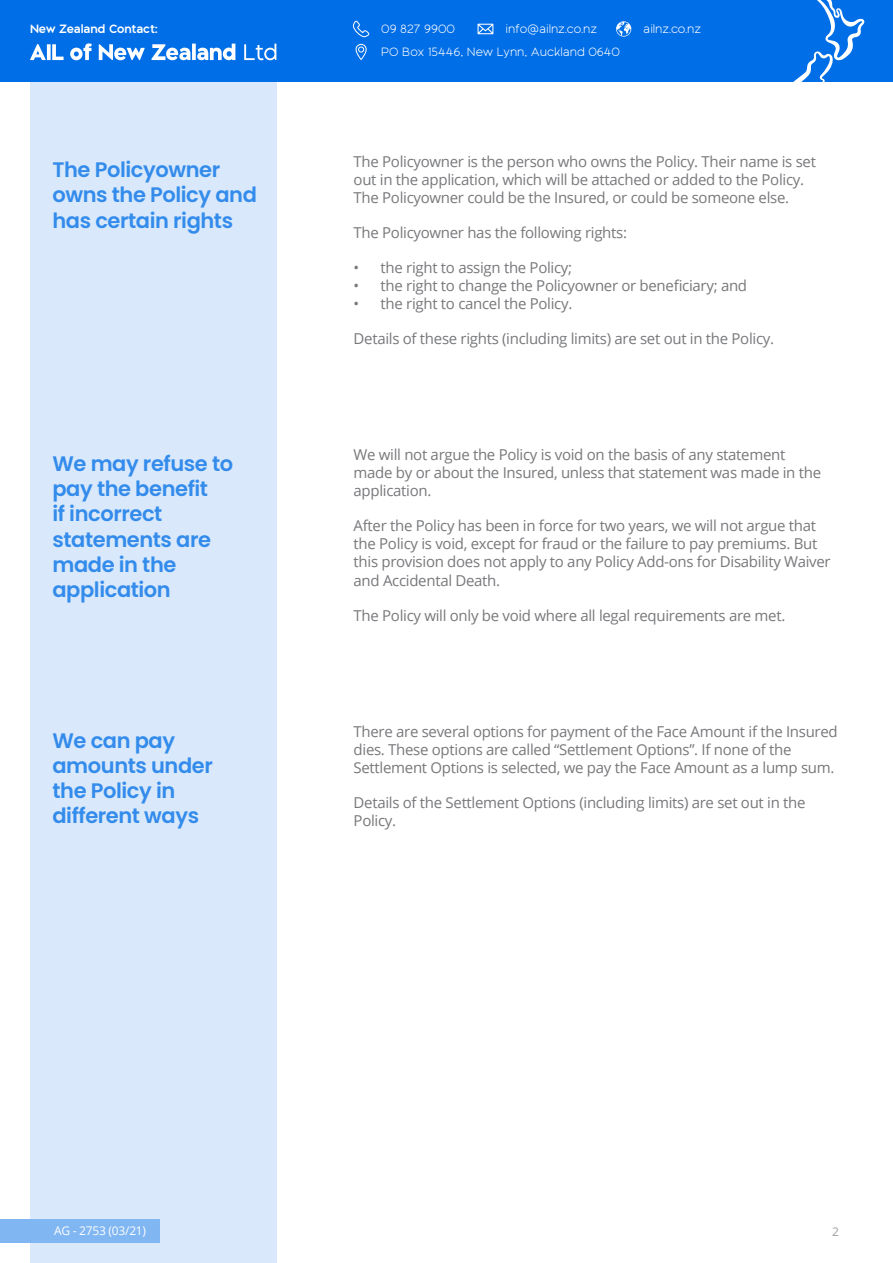
<style>
.page{position:relative;width:893px;height:1263px;background:#fff}
.page>*{position:absolute;margin:0;border:0;box-sizing:border-box;transform-origin:0 0}
.t1{font:600 21px/25.2px "Poppins";letter-spacing:-.02em;color:#338beb}
.t2{font:15px/18px "Open Sans";letter-spacing:-.02em;color:#77787b}
.t3{font:300 12.3px "Black Sans";letter-spacing:-.01em;color:#fff}
.t4{font:600 12.3px "Black Sans";letter-spacing:-.01em;color:#fff}
.t5{font:12px "Open Sans";letter-spacing:-.02em;color:#fff}
.t6{font:12px "Open Sans";color:#9d9fa2}
</style>
<div class="page">
<div style="left:30px;top:81px;width:246px;height:1182px;background:#d9e9fb"></div>
<div style="left:0;top:0;width:893px;height:81px;background:#006ee6"></div>
<svg style="left:777px;top:0;width:88px;height:82px"></svg>
<svg style="left:353px;top:20px;width:16px;height:18px"></svg>
<svg style="left:478px;top:24px;width:15px;height:10px"></svg>
<svg style="left:616px;top:21px;width:15px;height:16px"></svg>
<svg style="left:356px;top:44px;width:11px;height:16px"></svg>
<svg style="left:30px;top:44px;width:16px;height:16px"></svg>
<svg style="left:47px;top:44px;width:4px;height:16px"></svg>
<svg style="left:52px;top:44px;width:12px;height:16px"></svg>
<svg style="left:70px;top:43px;width:22px;height:17px"></svg>
<svg style="left:99px;top:44px;width:46px;height:16px"></svg>
<svg style="left:151px;top:44px;width:39px;height:16px"></svg>
<svg style="left:192px;top:44px;width:4px;height:16px"></svg>
<svg style="left:197px;top:44px;width:38px;height:16px"></svg>
<svg style="left:244px;top:44px;width:32px;height:16px"></svg>
<div style="left:0;top:1219px;width:160px;height:24px;background:#80b6f2"></div>
<p class="t4" style="left:30px;top:21px;width:130px">New Zealand Contact:</p>
<p class="t3" style="left:381px;top:21px;width:75px">09 827 9900</p>
<p class="t3" style="left:505px;top:21px;width:93px">info@ailnz.co.nz</p>
<p class="t3" style="left:643px;top:21px;width:60px">ailnz.co.nz</p>
<p class="t3" style="left:381px;top:45px;width:240px">PO Box 15446, New Lynn, Auckland 0640</p>
<h1 class="t1" style="left:52px;top:157px;width:206px">The Policyowner owns the Policy and has certain rights</h1>
<p class="t2" style="left:354px;top:152px;width:464px">The Policyowner is the person who owns the Policy. Their name is set out in the application, which will be attached or added to the Policy.<br>The Policyowner could be the Insured, or could be someone else.</p>
<p class="t2" style="left:354px;top:223px;width:275px">The Policyowner has the following rights:</p>
<p class="t2" style="left:354px;top:258px;width:220px">• the right to assign the Policy;</p>
<p class="t2" style="left:354px;top:276px;width:395px">• the right to change the Policyowner or beneficiary; and</p>
<p class="t2" style="left:354px;top:294px;width:220px">• the right to cancel the Policy.</p>
<p class="t2" style="left:354px;top:329px;width:422px">Details of these rights (including limits) are set out in the Policy.</p>
<h1 class="t1" style="left:52px;top:451px;width:182px">We may refuse to pay the benefit<br>if incorrect statements are made in the application</h1>
<p class="t2" style="left:354px;top:446px;width:469px">We will not argue the Policy is void on the basis of any statement made by or about the Insured, unless that statement was made in the application.</p>
<p class="t2" style="left:354px;top:517px;width:479px">After the Policy has been in force for two years, we will not argue that the Policy is void, except for fraud or the failure to pay premiums. But this provision does not apply to any Policy Add-ons for Disability Waiver and Accidental Death.</p>
<p class="t2" style="left:354px;top:606px;width:433px">The Policy will only be void where all legal requirements are met.</p>
<h1 class="t1" style="left:52px;top:728px;width:162px">We can pay amounts under the Policy in different ways</h1>
<p class="t2" style="left:354px;top:722px;width:486px">There are several options for payment of the Face Amount if the Insured dies. These options are called “Settlement Options”. If none of the<br>Settlement Options is selected, we pay the Face Amount as a lump sum.</p>
<p class="t2" style="left:354px;top:793px;width:453px">Details of the Settlement Options (including limits) are set out in the<br>Policy.</p>
<p class="t5" style="left:54px;top:1223px;width:94px">AG - 2753 (03/21)</p>
<p class="t6" style="left:832px;top:1223px;width:8px">2</p>
</div>
